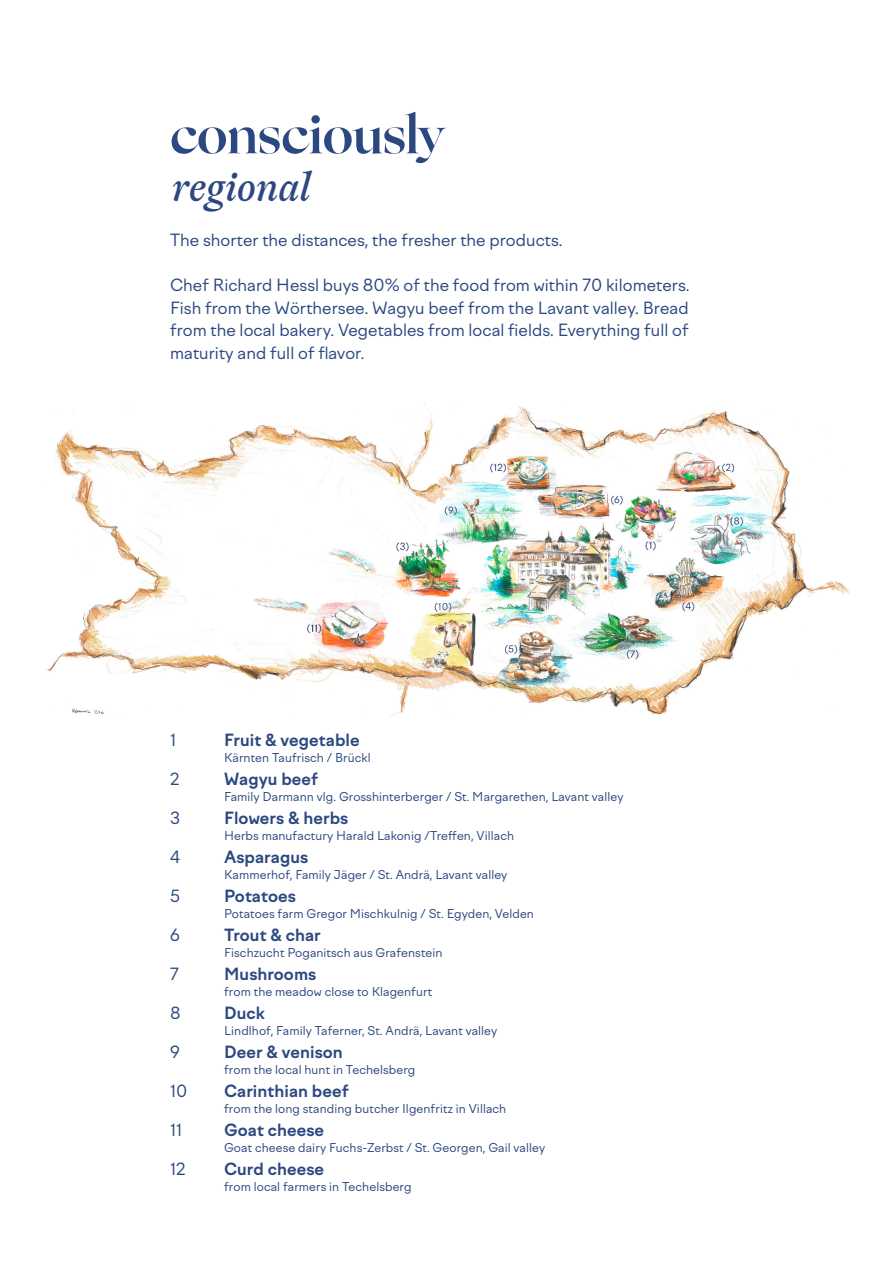
<style>
.page{position:relative;width:893px;height:1263px;background:#fff}
.page>*{position:absolute;margin:0;border:0;box-sizing:border-box;transform-origin:0 0}
.h3_serif{font:700 51px "Ogg";color:#2c4880}
.h4_serif{font:italic 39px "Ogg Text";color:#2c4880}
.fließtext__normal{font:16.5px "Factor A";letter-spacing:.005em;color:#2c4880}
.fließtext__normal-2{font:700 16.5px "Factor A";letter-spacing:.005em;color:#2c4880}
.fließtext__klein{font:700 16.5px "Factor A";letter-spacing:.005em;color:#2c4880}
.fließtext__klein-2{font:16.5px "Factor A";color:#2c4880}
.fließtext__klein-3{font:12px "Factor A";letter-spacing:.01em;color:#2c4880}
</style>
<div class="page">
<img style="left:46px;top:402px;width:804px;height:313px">
<p class="h3_serif" style="left:170px;top:101px;width:276px">consciously</p>
<p class="h4_serif" style="left:170px;top:163px;width:140px">regional</p>
<p class="fließtext__normal" style="left:170px;top:231px;width:394px">The shorter the distances, the fresher the products.</p>
<p class="fließtext__normal" style="left:170px;top:276px;width:521px">Chef Richard Hessl buys 80% of the food from within 70 kilometers.</p>
<p class="fließtext__normal" style="left:170px;top:298px;width:520px">Fish from the Wörthersee. Wagyu beef from the Lavant valley. Bread</p>
<p class="fließtext__normal" style="left:170px;top:321px;width:520px">from the local bakery. Vegetables from local fields. Everything full of</p>
<p class="fließtext__normal" style="left:170px;top:343px;width:196px">maturity and full of flavor.</p>
<p class="fließtext__normal" style="left:170px;top:730px;width:8px">1</p>
<p class="fließtext__normal-2" style="left:224px;top:730px;width:137px">Fruit &amp; vegetable</p>
<p class="fließtext__klein-3" style="left:224px;top:751px;width:148px">Kärnten Taufrisch / Brückl</p>
<p class="fließtext__normal" style="left:170px;top:769px;width:11px">2</p>
<p class="fließtext__normal-2" style="left:224px;top:769px;width:96px">Wagyu beef</p>
<p class="fließtext__klein-3" style="left:224px;top:790px;width:401px">Family Darmann vlg. Grosshinterberger / St. Margarethen, Lavant valley</p>
<p class="fließtext__normal" style="left:170px;top:808px;width:12px">3</p>
<p class="fließtext__normal-2" style="left:224px;top:808px;width:126px">Flowers &amp; herbs</p>
<p class="fließtext__klein-3" style="left:224px;top:829px;width:291px">Herbs manufactury Harald Lakonig /Treffen, Villach</p>
<p class="fließtext__normal" style="left:170px;top:847px;width:11px">4</p>
<p class="fließtext__normal-2" style="left:224px;top:847px;width:86px">Asparagus</p>
<p class="fließtext__klein-3" style="left:224px;top:868px;width:285px">Kammerhof, Family Jäger / St. Andrä, Lavant valley</p>
<p class="fließtext__normal" style="left:170px;top:886px;width:11px">5</p>
<p class="fließtext__normal-2" style="left:224px;top:886px;width:73px">Potatoes</p>
<p class="fließtext__klein-3" style="left:224px;top:907px;width:311px">Potatoes farm Gregor Mischkulnig / St. Egyden, Velden</p>
<p class="fließtext__normal" style="left:170px;top:925px;width:11px">6</p>
<p class="fließtext__normal-2" style="left:224px;top:925px;width:98px">Trout &amp; char</p>
<p class="fließtext__klein-3" style="left:224px;top:946px;width:220px">Fischzucht Poganitsch aus Grafenstein</p>
<p class="fließtext__normal" style="left:170px;top:964px;width:10px">7</p>
<p class="fließtext__normal-2" style="left:224px;top:964px;width:94px">Mushrooms</p>
<p class="fließtext__klein-3" style="left:224px;top:985px;width:210px">from the meadow close to Klagenfurt</p>
<p class="fließtext__normal" style="left:170px;top:1003px;width:12px">8</p>
<p class="fließtext__normal-2" style="left:224px;top:1003px;width:42px">Duck</p>
<p class="fließtext__klein-3" style="left:224px;top:1024px;width:275px">Lindlhof, Family Taferner, St. Andrä, Lavant valley</p>
<p class="fließtext__normal" style="left:170px;top:1042px;width:11px">9</p>
<p class="fließtext__normal-2" style="left:224px;top:1042px;width:120px">Deer &amp; venison</p>
<p class="fließtext__klein-3" style="left:224px;top:1063px;width:193px">from the local hunt in Techelsberg</p>
<p class="fließtext__klein-2" style="left:170px;top:1081px;width:19px">10</p>
<p class="fließtext__klein" style="left:224px;top:1081px;width:126px">Carinthian beef</p>
<p class="fließtext__klein-3" style="left:224px;top:1102px;width:284px">from the long standing butcher Ilgenfritz in Villach</p>
<p class="fließtext__normal" style="left:170px;top:1120px;width:14px">11</p>
<p class="fließtext__normal-2" style="left:224px;top:1120px;width:101px">Goat cheese</p>
<p class="fließtext__klein-3" style="left:224px;top:1141px;width:323px">Goat cheese dairy Fuchs-Zerbst / St. Georgen, Gail valley</p>
<p class="fließtext__normal" style="left:170px;top:1159px;width:17px">12</p>
<p class="fließtext__normal-2" style="left:224px;top:1159px;width:101px">Curd cheese</p>
<p class="fließtext__klein-3" style="left:224px;top:1180px;width:189px">from local farmers in Techelsberg</p>
</div>
